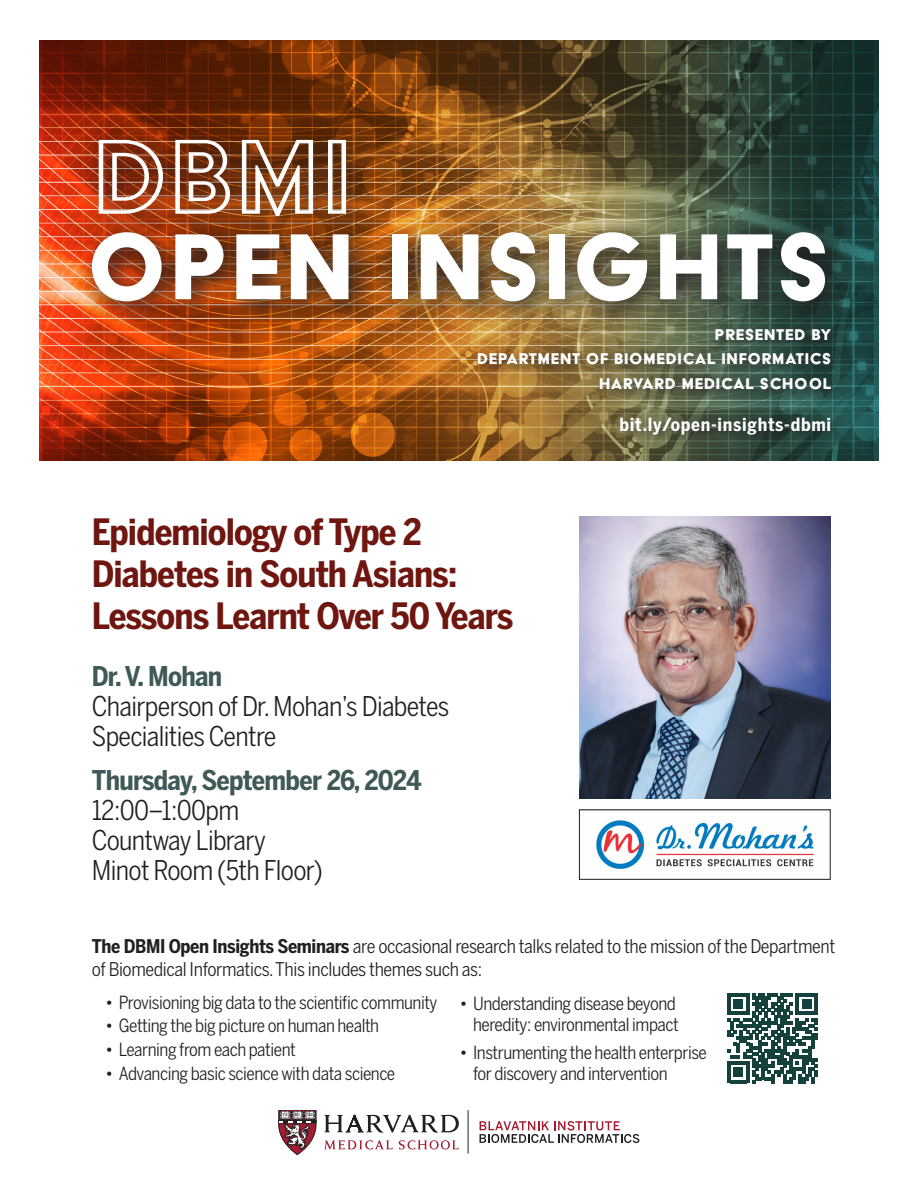
<style>
.page{position:relative;width:918px;height:1188px;background:#fff}
.page>*{position:absolute;margin:0;border:0;box-sizing:border-box;transform-origin:0 0}
.t1{font:123px "Acier BAT Text Outline";color:#fff}
.t2{font:108px "Acier BAT Text Solid";letter-spacing:.025em;color:#fff}
.t3{font:700 36px/42px "Benton Sans Cond";letter-spacing:-.025em;color:#6e160f}
.t4{font:27px/30px "Benton Sans Cond";letter-spacing:-.025em;color:#231f20}
.t5{font:700 27px/30px "Benton Sans Cond";letter-spacing:-.025em;color:#3f5956}
.t6{font:18.75px/22.5px "Benton Sans Cond";letter-spacing:-.02em;color:#231f20}
.t7{font:18px/21px "Benton Sans Cond";letter-spacing:-.025em;color:#231f20;text-align:right}
.t8{font:18px "Acier BAT Text Solid";letter-spacing:.04em;color:#fff}
.t9{font:700 18px "Benton Sans Cond";letter-spacing:.04em;color:#fff}
.s1{font-weight:400;color:#231f20}
.s2{font-weight:700}
</style>
<div class="page">
<img style="left:40px;top:41px;width:838px;height:419px">
<div style="left:474px;top:324px;width:368px;height:77px;background:#231f20;opacity:.75"></div>
<img style="left:76px;top:124px;width:777px;height:206px">
<div style="left:616px;top:413px;width:226px;height:33px;background:#231f20;opacity:.75"></div>
<hr style="left:468px;top:1111px;width:1px;height:43px;background:#231f20">
<svg style="left:324px;top:1115px;width:135px;height:18px"></svg>
<svg style="left:324px;top:1140px;width:135px;height:9px"></svg>
<svg style="left:480px;top:1121px;width:159px;height:22px"></svg>
<svg style="left:279px;top:1111px;width:37px;height:44px"></svg>
<svg style="left:728px;top:993px;width:89px;height:90px"></svg>
<img style="left:579px;top:517px;width:252px;height:282px">
<img style="left:596px;top:820px;width:218px;height:49px">
<div style="left:579px;top:810px;width:251px;height:70px;border:1px solid #231f20"></div>
<p class="t1" style="left:93px;top:112px;width:261px">DBMI</p>
<p class="t2" style="left:86px;top:210px;width:746px">OPEN INSIGHTS</p>
<p class="t8" style="left:715px;top:325px;width:118px">PRESENTED BY</p>
<p class="t8" style="left:477px;top:349px;width:356px">DEPARTMENT OF BIOMEDICAL INFORMATICS</p>
<p class="t8" style="left:599px;top:374px;width:234px">HARVARD MEDICAL SCHOOL</p>
<p class="t3" style="left:92px;top:511px;width:423px">Epidemiology of Type 2<br>Diabetes in South Asians:<br>Lessons Learnt Over 50 Years</p>
<p class="t5" style="left:92px;top:661px;width:132px">Dr. V. Mohan</p>
<p class="t4" style="left:92px;top:691px;width:359px">Chairperson of Dr. Mohan’s Diabetes<br>Specialities Centre</p>
<p class="t5" style="left:92px;top:765px;width:331px">Thursday, September 26, 2024<br><span class="s1">12:00–1:00pm</span></p>
<p class="t4" style="left:92px;top:825px;width:176px">Countway Library</p>
<p class="t4" style="left:92px;top:855px;width:233px">Minot Room (5th Floor)</p>
<p class="t9" style="left:620px;top:414px;width:213px">bit.ly/open-insights-dbmi</p>
<p class="t6" style="left:92px;top:935px;width:745px"><span class="s2">The DBMI Open Insights Seminars</span> are occasional research talks related to the mission of the Department of Biomedical Informatics. This includes themes such as:</p>
<p class="t7" style="left:105px;top:992px;width:334px">• Provisioning big data to the scientific community</p>
<p class="t7" style="left:105px;top:1015px;width:275px">• Getting the big picture on human health</p>
<p class="t7" style="left:105px;top:1039px;width:192px">• Learning from each patient</p>
<p class="t7" style="left:105px;top:1063px;width:291px">• Advancing basic science with data science</p>
<p class="t7" style="left:460px;top:993px;width:221px">• Understanding disease beyond heredity: environmental impact</p>
<p class="t7" style="left:473px;top:1042px;width:235px;text-align:left;text-indent:-14px">• Instrumenting the health enterprise for discovery and intervention</p>
</div>
